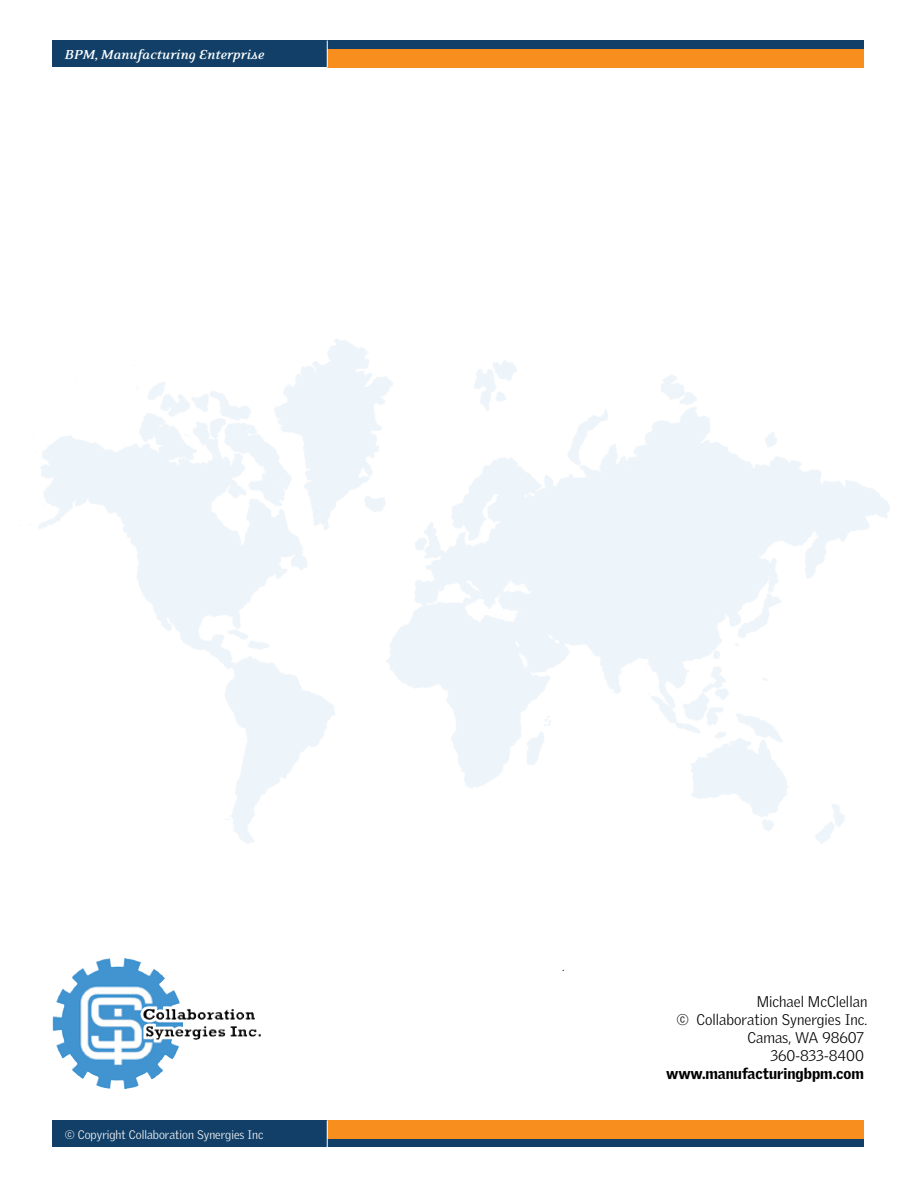
<style>
.page{position:relative;width:918px;height:1188px;background:#fff}
.page>*{position:absolute;margin:0;border:0;box-sizing:border-box;transform-origin:0 0}
.t1{font:300 15px/18px "Griffith Gothic";color:#000;text-align:right}
.t2{font:italic 700 15px "Eidetic Neo";color:#fff}
.t3{font:900 15px "Griffith Gothic";color:#000}
.t4{font:300 13.5px "Griffith Gothic";color:#113f67}
.t5{font:300 12px "Griffith Gothic";color:#fff}
</style>
<div class="page">
<div style="left:53px;top:40px;width:811px;height:28px;background:#113f67"></div>
<div style="left:328px;top:49px;width:536px;height:19px;background:#f78e1e"></div>
<svg style="left:327px;top:40px;width:1px;height:28px"></svg>
<img style="left:71px;top:958px;width:53px;height:34px">
<div style="left:53px;top:1120px;width:811px;height:28px;background:#113f67"></div>
<div style="left:328px;top:1120px;width:536px;height:19px;background:#f78e1e"></div>
<svg style="left:327px;top:1120px;width:1px;height:28px"></svg>
<p class="t2" style="left:65px;top:47px;width:201px">BPM, Manufacturing Enterprise</p>
<p class="t5" style="left:65px;top:1128px;width:200px">© Copyright Collaboration Synergies Inc</p>
<p class="t4" style="left:562px;top:958px;width:4px">.</p>
<p class="t1" style="left:676px;top:992px;width:193px">Michael McClellan<br>© Collaboration Synergies Inc.<br>Camas, WA 98607<br>360-833-8400</p>
<p class="t3" style="left:666px;top:1065px;width:199px">www.manufacturingbpm.com</p>
</div>
